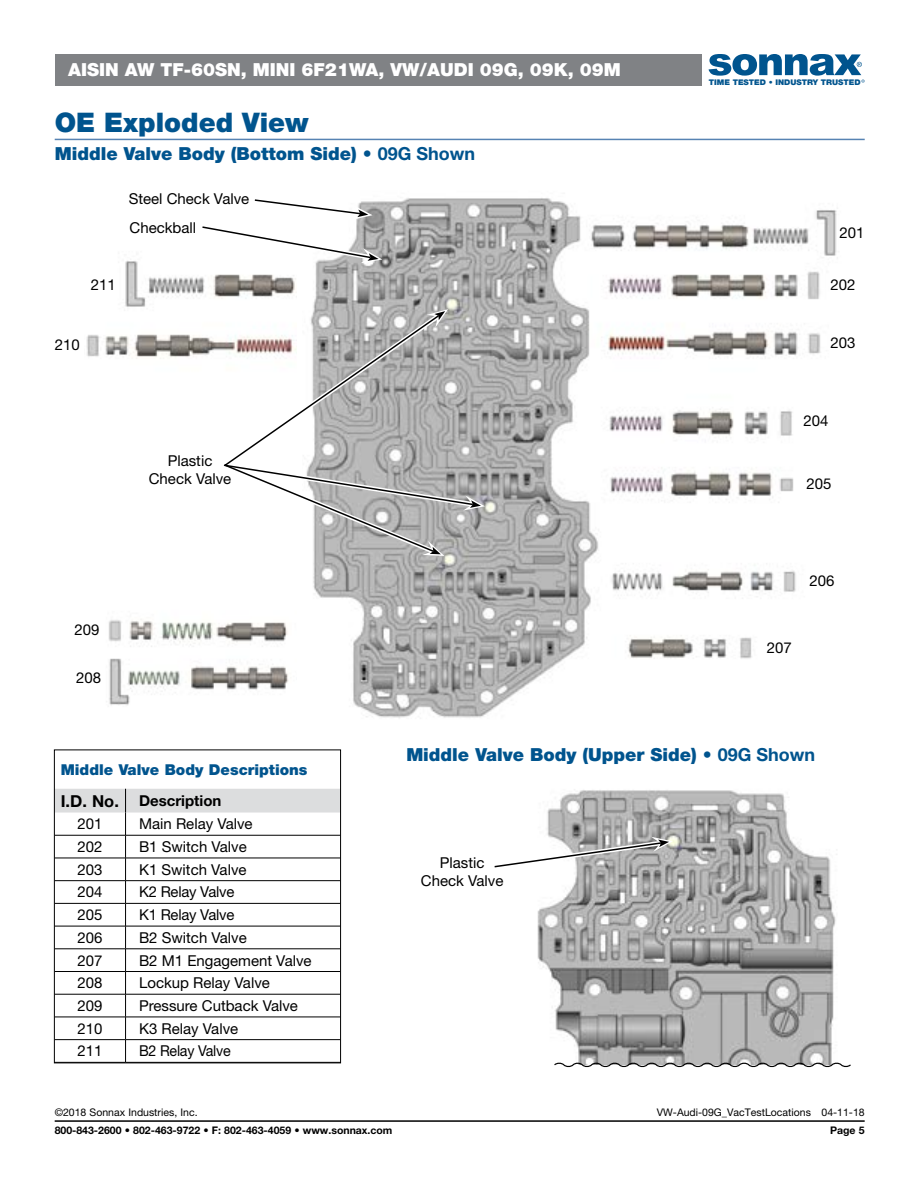
<style>
.page{position:relative;width:918px;height:1188px;background:#fff}
.page>*{position:absolute;margin:0;border:0;box-sizing:border-box;transform-origin:0 0}
.t1{font:900 27px "Helvetica Neue LT Std";color:#00548e}
.t2{font:900 18px "Helvetica Neue LT Std";color:#00548e}
.t3{font:900 18px "Helvetica Neue LT Std";color:#fff}
.t4{font:15px/18.3px "Helvetica Neue LT Std";color:#000;text-align:center}
.t5{font:900 15px/31.2px "Helvetica Neue LT Std";color:#00548e}
.t6{font:15px "Helvetica Neue LT Std";color:#000;scale:.95 1}
.t7{font:10.5px "Helvetica Neue LT Std";color:#000}
.t8{font:700 10.5px "Helvetica Neue LT Std";color:#000}
.t9{font:900 7.8px "Helvetica Neue LT Std";color:#00548e}
.s1{font-weight:700}
.s2{font-weight:700;font-size:16.5px;color:#000}
.s3{font-weight:700;color:#000}
</style>
<div class="page">
<hr style="left:55px;top:1120px;width:810px;height:2px;background:#000">
<div style="left:55px;top:54px;width:646px;height:31px;background:#808285"></div>
<svg style="left:709px;top:54px;width:156px;height:29px"></svg>
<img style="left:86px;top:260px;width:211px;height:445px">
<img style="left:313px;top:198px;width:524px;height:520px">
<svg style="left:197px;top:198px;width:185px;height:65px"></svg>
<svg style="left:216px;top:310px;width:228px;height:247px"></svg>
<svg style="left:222px;top:314px;width:219px;height:239px"></svg>
<svg style="left:427px;top:309px;width:21px;height:18px"></svg>
<svg style="left:422px;top:541px;width:22px;height:15px"></svg>
<svg style="left:219px;top:460px;width:266px;height:51px"></svg>
<hr style="left:55px;top:139px;width:810px;height:1px;background:#5783b3">
<svg style="left:56px;top:789px;width:283px;height:272px"></svg>
<div style="left:54px;top:750px;width:287px;height:313px;border:1px solid #000"></div>
<img style="left:537px;top:790px;width:300px;height:271px">
<svg style="left:554px;top:1061px;width:297px;height:7px"></svg>
<svg style="left:494px;top:837px;width:179px;height:35px"></svg>
<p class="t3" style="left:68px;top:59px;width:554px">AISIN AW TF-60SN, MINI 6F21WA, VW/AUDI 09G, 09K, 09M</p>
<h1 class="t1" style="left:55px;top:106px;width:256px">OE Exploded View</h1>
<p class="t2" style="left:55px;top:143px;width:422px">Middle Valve Body (Bottom Side) • <span class="s1">09G Shown</span></p>
<p class="t4" style="left:129px;top:185px;width:122px;line-height:28.2px;text-align:left">Steel Check Valve<br>Checkball</p>
<p class="t4" style="left:91px;top:275px;width:27px">211</p>
<p class="t4" style="left:55px;top:336px;width:27px">210</p>
<p class="t4" style="left:149px;top:451px;width:84px">Plastic<br>Check Valve</p>
<p class="t4" style="left:74px;top:621px;width:27px">209</p>
<p class="t4" style="left:76px;top:668px;width:27px">208</p>
<p class="t9" style="left:709px;top:78px;width:153px">TIME TESTED • INDUSTRY TRUSTED</p>
<p class="t4" style="left:839px;top:223px;width:27px">201</p>
<p class="t4" style="left:831px;top:275px;width:27px">202</p>
<p class="t4" style="left:831px;top:333px;width:27px">203</p>
<p class="t4" style="left:803px;top:411px;width:27px">204</p>
<p class="t4" style="left:807px;top:474px;width:27px">205</p>
<p class="t4" style="left:809px;top:572px;width:27px">206</p>
<p class="t4" style="left:767px;top:638px;width:27px">207</p>
<p class="t5" style="left:61px;top:754px;width:248px">Middle Valve Body Descriptions<br><span class="s2">I.D. No.</span> <span class="s3">Description</span></p>
<p class="t4" style="left:78px;top:815px;width:27px">201</p>
<p class="t4" style="left:139px;top:815px;width:115px">Main Relay Valve</p>
<p class="t4" style="left:78px;top:837px;width:27px">202</p>
<p class="t4" style="left:139px;top:837px;width:109px">B1 Switch Valve</p>
<p class="t4" style="left:78px;top:860px;width:27px">203</p>
<p class="t4" style="left:139px;top:860px;width:109px">K1 Switch Valve</p>
<p class="t4" style="left:78px;top:883px;width:27px">204</p>
<p class="t4" style="left:139px;top:883px;width:97px">K2 Relay Valve</p>
<p class="t4" style="left:78px;top:905px;width:27px">205</p>
<p class="t4" style="left:139px;top:905px;width:97px">K1 Relay Valve</p>
<p class="t4" style="left:78px;top:928px;width:27px">206</p>
<p class="t4" style="left:139px;top:928px;width:109px">B2 Switch Valve</p>
<p class="t4" style="left:78px;top:951px;width:27px">207</p>
<p class="t4" style="left:139px;top:951px;width:174px">B2 M1 Engagement Valve</p>
<p class="t4" style="left:78px;top:974px;width:27px">208</p>
<p class="t4" style="left:139px;top:974px;width:132px">Lockup Relay Valve</p>
<p class="t4" style="left:78px;top:996px;width:27px">209</p>
<p class="t4" style="left:139px;top:996px;width:160px">Pressure Cutback Valve</p>
<p class="t4" style="left:78px;top:1019px;width:27px">210</p>
<p class="t4" style="left:139px;top:1019px;width:101px">K3 Relay Valve</p>
<p class="t4" style="left:78px;top:1042px;width:27px">211</p>
<p class="t6" style="left:139px;top:1042px;width:98px">B2 Relay Valve</p>
<p class="t2" style="left:406px;top:744px;width:410px">Middle Valve Body (Upper Side) • <span class="s1">09G Shown</span></p>
<p class="t4" style="left:421px;top:854px;width:84px">Plastic<br>Check Valve</p>
<p class="t7" style="left:55px;top:1106px;width:144px">©2018 Sonnax Industries, Inc.</p>
<p class="t7" style="left:657px;top:1106px;width:209px">VW-Audi-09G_VacTestLocations 04-11-18</p>
<p class="t8" style="left:55px;top:1124px;width:339px">800-843-2600 • 802-463-9722 • F: 802-463-4059 • www.sonnax.com</p>
<p class="t8" style="left:830px;top:1124px;width:36px">Page 5</p>
</div>
